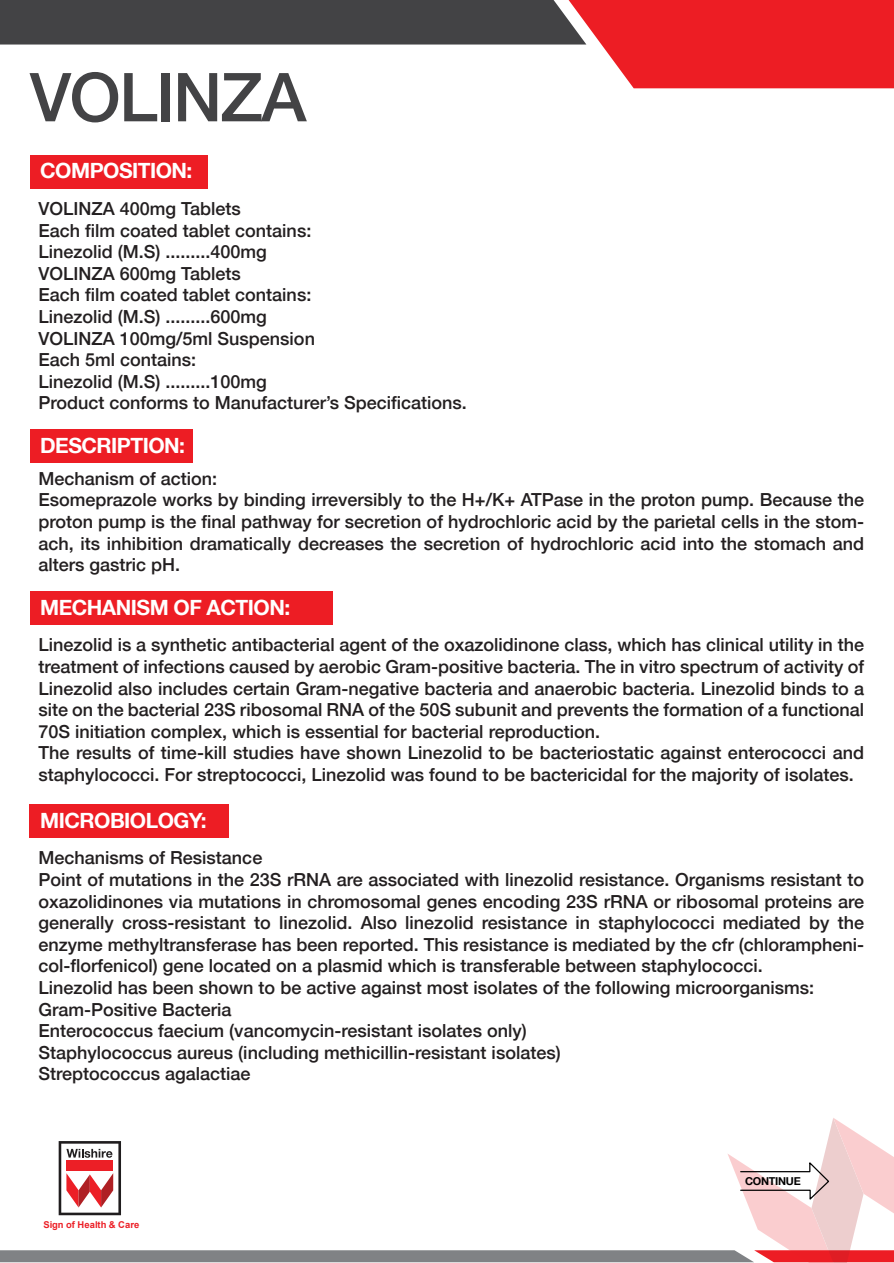
<style>
.page{position:relative;width:894px;height:1263px;background:#fff}
.page>*{position:absolute;margin:0;border:0;box-sizing:border-box;transform-origin:0 0}
.t1{font:500 67.5px "Helvetica 65";letter-spacing:-.025em;color:#434345}
.t2{font:700 21px "Helvetica 75";letter-spacing:-.025em;color:#fff}
.t3{font:500 18px/21.6px "Helvetica 65";color:#231f20}
.t4{font:700 10.95px "Helvetica 75";letter-spacing:-.025em;color:#000}
.t5{font:700 9.45px "Arial";letter-spacing:.005em;color:#ec1f26}
</style>
<div class="page">
<div style="left:30px;top:155px;width:177px;height:33px;background:#ed1d24"></div>
<div style="left:30px;top:430px;width:162px;height:33px;background:#ed1d24"></div>
<svg style="left:0;top:0;width:893px;height:88px"></svg>
<div style="left:30px;top:592px;width:302px;height:33px;background:#ed1d24"></div>
<div style="left:30px;top:805px;width:199px;height:33px;background:#ed1d24"></div>
<svg style="left:0;top:1118px;width:893px;height:145px"></svg>
<h1 class="t1" style="left:30px;top:57px;width:278px">VOLINZA</h1>
<p class="t2" style="left:40px;top:157px;width:154px">COMPOSITION:</p>
<p class="t3" style="left:38px;top:197px;width:430px">VOLINZA 400mg Tablets<br>Each film coated tablet contains:<br>Linezolid (M.S) .........400mg<br>VOLINZA 600mg Tablets<br>Each film coated tablet contains:<br>Linezolid (M.S) .........600mg<br>VOLINZA 100mg/5ml Suspension<br>Each 5ml contains:<br>Linezolid (M.S) .........100mg<br>Product conforms to Manufacturer’s Specifications.</p>
<p class="t2" style="left:40px;top:432px;width:146px">DESCRIPTION:</p>
<p class="t3" style="left:38px;top:467px;width:827px">Mechanism of action:<br>Esomeprazole works by binding irreversibly to the H+/K+ ATPase in the proton pump. Because the proton pump is the final pathway for secretion of hydrochloric acid by the parietal cells in the stom&shy;ach, its inhibition dramatically decreases the secretion of hydrochloric acid into the stomach and alters gastric pH.</p>
<p class="t2" style="left:40px;top:594px;width:251px">MECHANISM OF ACTION:</p>
<p class="t3" style="left:38px;top:634px;width:827px">Linezolid is a synthetic antibacterial agent of the oxazolidinone class, which has clinical utility in the treatment of infections caused by aerobic Gram-positive bacteria. The in vitro spectrum of activity of Linezolid also includes certain Gram-negative bacteria and anaerobic bacteria. Linezolid binds to a site on the bacterial 23S ribosomal RNA of the 50S subunit and prevents the formation of a functional 70S initiation complex, which is essential for bacterial reproduction.<br>The results of time-kill studies have shown Linezolid to be bacteriostatic against enterococci and staphylococci. For streptococci, Linezolid was found to be bactericidal for the majority of isolates.</p>
<p class="t2" style="left:40px;top:807px;width:168px">MICROBIOLOGY:</p>
<p class="t3" style="left:38px;top:847px;width:827px">Mechanisms of Resistance<br>Point of mutations in the 23S rRNA are associated with linezolid resistance. Organisms resistant to oxazolidinones via mutations in chromosomal genes encoding 23S rRNA or ribosomal proteins are generally cross-resistant to linezolid. Also linezolid resistance in staphylococci mediated by the enzyme methyltransferase has been reported. This resistance is mediated by the cfr (chlorampheni&shy;col-florfenicol) gene located on a plasmid which is transferable between staphylococci.<br>Linezolid has been shown to be active against most isolates of the following microorganisms:<br>Gram-Positive Bacteria<br>Enterococcus faecium (vancomycin-resistant isolates only)<br>Staphylococcus aureus (including methicillin-resistant isolates)<br>Streptococcus agalactiae</p>
<p class="t5" style="left:43px;top:1218px;width:97px">Sign of Health &amp; Care</p>
<p class="t4" style="left:744px;top:1174px;width:57px">CONTINUE</p>
</div>
